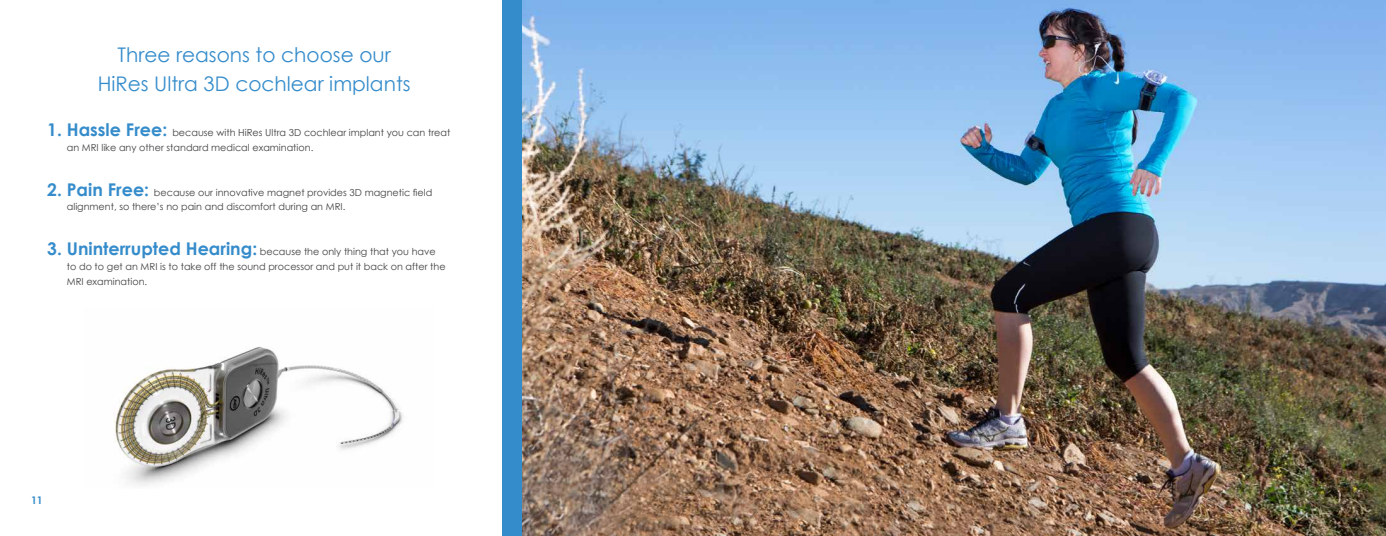
<style>
.page{position:relative;width:1386px;height:536px;background:#fff}
.page>*{position:absolute;margin:0;border:0;box-sizing:border-box;transform-origin:0 0}
.t1{font:20.12px/28.9px "Century Gothic";color:#358ccb;text-align:center}
.t2{font:700 10.5px "Century Gothic";color:#358ccb}
.t3{font:9.62px/14.9px "Century Gothic";color:#414042}
.s1{font-weight:700;font-size:17.5px;color:#358ccb}
</style>
<div class="page">
<div style="left:503px;top:0;width:21px;height:536px;background:#358ccb"></div>
<img style="left:114px;top:346px;width:289px;height:139px">
<img style="left:523px;top:0;width:863px;height:536px">
<h1 class="t1" style="left:98px;top:40px;width:314px">Three reasons to choose our<br>HiRes Ultra 3D cochlear implants</h1>
<p class="t3" style="left:67px;top:125px;width:385px;text-indent:-20px"><span class="s1">1. Hassle Free:</span> because with HiRes Ultra 3D cochlear implant you can treat an MRI like any other standard medical examination.</p>
<p class="t3" style="left:67px;top:184px;width:367px;text-indent:-20px"><span class="s1">2. Pain Free:</span> because our innovative magnet provides 3D magnetic field alignment, so there’s no pain and discomfort during an MRI.</p>
<p class="t3" style="left:67px;top:244px;width:380px;text-indent:-20px"><span class="s1">3. Uninterrupted Hearing:</span> because the only thing that you have to do to get an MRI is to take off the sound processor and put it back on after the<br>MRI examination.</p>
<p class="t2" style="left:31px;top:493px;width:13px">11</p>
</div>
